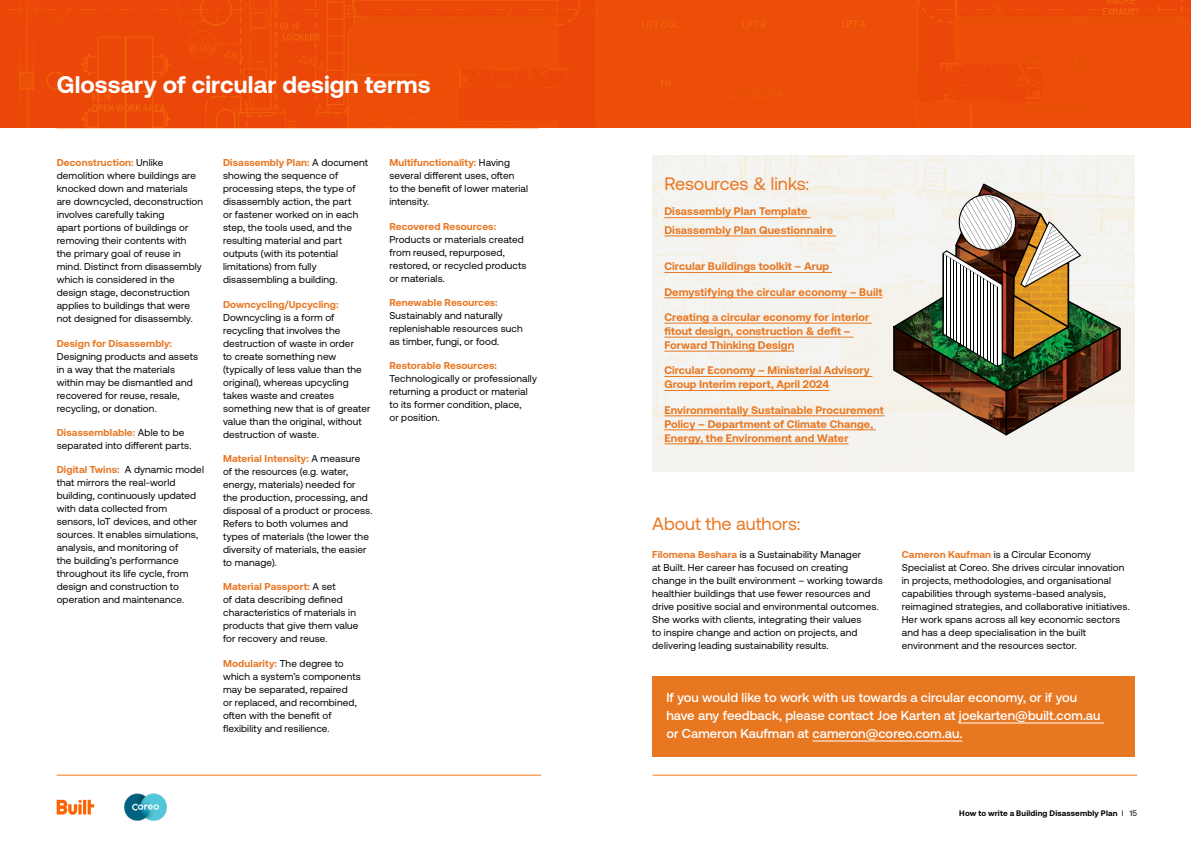
<style>
.page{position:relative;width:1191px;height:842px;background:#fff}
.page>*{position:absolute;margin:0;border:0;box-sizing:border-box;transform-origin:0 0}
.t1{font:700 24px "Aeonik Pro";letter-spacing:.005em;color:#fff}
.t2{font:18px "Aeonik Pro";letter-spacing:-.005em;color:#e87722}
.t3{font:500 13px/18px "Aeonik Pro";letter-spacing:.005em;color:#fff}
.t4{font:700 11px/14px "Aeonik Pro";letter-spacing:.01em;color:#e87722}
.t5{font:10px/13px "Aeonik Pro";letter-spacing:.015em;color:#000}
.t6{font:700 10px "Aeonik Pro";letter-spacing:.01em;color:#e87722}
.t7{font:700 8px "Aeonik Pro";letter-spacing:.02em;color:#000}
.s1{font-weight:700;color:#e87722}
.s2{font-weight:400}
</style>
<div class="page">
<hr style="left:57px;top:128px;width:482px;height:1px;background:#f47b20">
<hr style="left:57px;top:775px;width:484px;height:1px;background:#f47b20">
<hr style="left:652px;top:775px;width:485px;height:1px;background:#f47b20">
<img style="left:124px;top:793px;width:43px;height:28px">
<svg style="left:57px;top:800px;width:37px;height:15px"></svg>
<img style="left:652px;top:156px;width:482px;height:316px">
<div style="left:0;top:0;width:1191px;height:128px;background:#ec4d08"></div>
<div style="left:652px;top:676px;width:482px;height:81px;background:#e87722"></div>
<hr style="left:959px;top:722px;width:144px;height:1px;background:#fff">
<hr style="left:812px;top:740px;width:150px;height:1px;background:#fff">
<hr style="left:664px;top:217px;width:146px;height:1px;background:#e87722">
<hr style="left:664px;top:236px;width:172px;height:1px;background:#e87722">
<hr style="left:664px;top:272px;width:168px;height:1px;background:#e87722">
<hr style="left:664px;top:298px;width:218px;height:1px;background:#e87722">
<hr style="left:664px;top:323px;width:208px;height:1px;background:#e87722">
<hr style="left:664px;top:337px;width:189px;height:1px;background:#e87722">
<hr style="left:664px;top:351px;width:130px;height:1px;background:#e87722">
<hr style="left:664px;top:376px;width:208px;height:1px;background:#e87722">
<hr style="left:664px;top:390px;width:165px;height:1px;background:#e87722">
<hr style="left:664px;top:416px;width:220px;height:1px;background:#e87722">
<hr style="left:664px;top:430px;width:212px;height:1px;background:#e87722">
<hr style="left:664px;top:444px;width:184px;height:1px;background:#e87722">
<img style="left:893px;top:184px;width:227px;height:251px">
<h1 class="t1" style="left:57px;top:71px;width:375px">Glossary of circular design terms</h1>
<p class="t5" style="left:57px;top:156px;width:148px"><span class="s1">Deconstruction:</span> Unlike demolition where buildings are knocked down and materials are downcycled, deconstruction involves carefully taking<br>apart portions of buildings or removing their contents with the primary goal of reuse in mind. Distinct from disassembly which is considered in the design stage, deconstruction applies to buildings that were not designed for disassembly.</p>
<p class="t6" style="left:57px;top:337px;width:117px">Design for Disassembly:</p>
<p class="t5" style="left:57px;top:350px;width:143px">Designing products and assets in a way that the materials within may be dismantled and recovered for reuse, resale, recycling, or donation.</p>
<p class="t5" style="left:57px;top:426px;width:136px"><span class="s1">Disassemblable:</span> Able to be separated into different parts.</p>
<p class="t5" style="left:57px;top:463px;width:149px"><span class="s1">Digital Twins:</span> A dynamic model that mirrors the real-world building, continuously updated with data collected from sensors, IoT devices, and other sources. It enables simulations, analysis, and monitoring of<br>the building’s performance throughout its life cycle, from design and construction to operation and maintenance.</p>
<p class="t5" style="left:223px;top:156px;width:147px"><span class="s1">Disassembly Plan:</span> A document showing the sequence of processing steps, the type of disassembly action, the part<br>or fastener worked on in each step, the tools used, and the resulting material and part outputs (with its potential limitations) from fully disassembling a building.</p>
<p class="t6" style="left:223px;top:298px;width:117px">Downcycling/Upcycling:</p>
<p class="t5" style="left:223px;top:311px;width:149px">Downcycling is a form of recycling that involves the destruction of waste in order<br>to create something new (typically of less value than the original), whereas upcycling takes waste and creates something new that is of greater value than the original, without destruction of waste.</p>
<p class="t5" style="left:223px;top:452px;width:151px"><span class="s1">Material Intensity:</span> A measure<br>of the resources (e.g. water, energy, materials) needed for the production, processing, and disposal of a product or process.<br>Refers to both volumes and types of materials (the lower the diversity of materials, the easier to manage).</p>
<p class="t5" style="left:223px;top:580px;width:137px"><span class="s1">Material Passport:</span> A set<br>of data describing defined characteristics of materials in products that give them value for recovery and reuse.</p>
<p class="t5" style="left:223px;top:657px;width:139px"><span class="s1">Modularity:</span> The degree to which a system’s components may be separated, repaired<br>or replaced, and recombined, often with the benefit of flexibility and resilience.</p>
<p class="t5" style="left:389px;top:156px;width:140px"><span class="s1">Multifunctionality:</span> Having several different uses, often<br>to the benefit of lower material intensity.</p>
<p class="t6" style="left:389px;top:220px;width:108px">Recovered Resources:</p>
<p class="t5" style="left:389px;top:233px;width:139px">Products or materials created from reused, repurposed, restored, or recycled products or materials.</p>
<p class="t6" style="left:389px;top:297px;width:110px">Renewable Resources:</p>
<p class="t5" style="left:389px;top:309px;width:135px">Sustainably and naturally replenishable resources such as timber, fungi, or food.</p>
<p class="t6" style="left:389px;top:360px;width:109px">Restorable Resources:</p>
<p class="t5" style="left:389px;top:372px;width:149px">Technologically or professionally returning a product or material to its former condition, place,<br>or position.</p>
<h2 class="t2" style="left:664px;top:174px;width:146px">Resources &amp; links:</h2>
<p class="t4" style="left:664px;top:202px;width:170px;line-height:18.2px">Disassembly Plan Template<br>Disassembly Plan Questionnaire</p>
<p class="t4" style="left:664px;top:259px;width:166px">Circular Buildings toolkit – Arup</p>
<p class="t4" style="left:664px;top:285px;width:220px">Demystifying the circular economy – Built</p>
<p class="t4" style="left:664px;top:310px;width:206px">Creating a circular economy for interior fitout design, construction &amp; defit –<br>Forward Thinking Design</p>
<p class="t4" style="left:664px;top:363px;width:207px">Circular Economy – Ministerial Advisory<br>Group Interim report, April 2024</p>
<p class="t4" style="left:664px;top:403px;width:221px">Environmentally Sustainable Procurement<br>Policy – Department of Climate Change,<br>Energy, the Environment and Water</p>
<h2 class="t2" style="left:652px;top:513px;width:150px">About the authors:</h2>
<p class="t5" style="left:652px;top:548px;width:232px"><span class="s1">Filomena Beshara</span> is a Sustainability Manager<br>at Built. Her career has focused on creating change in the built environment – working towards healthier buildings that use fewer resources and drive positive social and environmental outcomes.<br>She works with clients, integrating their values<br>to inspire change and action on projects, and delivering leading sustainability results.</p>
<p class="t5" style="left:901px;top:548px;width:230px"><span class="s1">Cameron Kaufman</span> is a Circular Economy Specialist at Coreo. She drives circular innovation in projects, methodologies, and organisational capabilities through systems-based analysis, reimagined strategies, and collaborative initiatives.<br>Her work spans across all key economic sectors and has a deep specialisation in the built environment and the resources sector.</p>
<h3 class="t3" style="left:666px;top:689px;width:435px">If you would like to work with us towards a circular economy, or if you have any feedback, please contact Joe Karten at joekarten@built.com.au or Cameron Kaufman at cameron@coreo.com.au.</h3>
<p class="t7" style="left:959px;top:809px;width:179px">How to write a Building Disassembly Plan <span class="s2">| 15</span></p>
</div>
